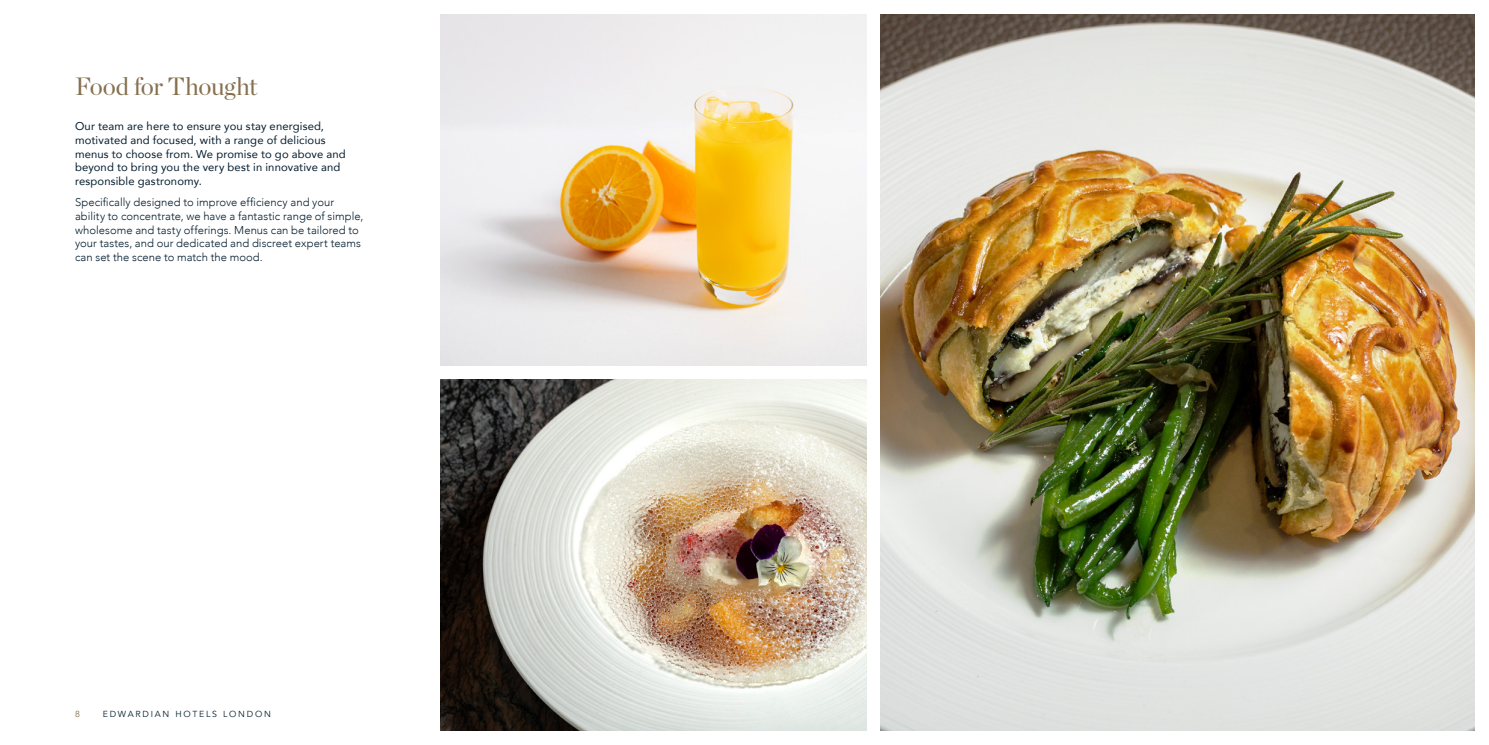
<style>
.page{position:relative;width:1489px;height:745px;background:#fff}
.page>*{position:absolute;margin:0;border:0;box-sizing:border-box;transform-origin:0 0}
.t1{font:25px "Chronicle Display";letter-spacing:-.015em;color:#85704e}
.t2{font:300 11.25px/13.8px "Avenir";letter-spacing:.005em;color:#031c2d}
.t3{font:11.25px/13.8px "Avenir";letter-spacing:.01em;color:#031c2d}
.t4{font:8.75px "Avenir";letter-spacing:.2em;color:#031c2d}
.t5{font:8.75px "Avenir";color:#85704e}
</style>
<div class="page">
<img style="left:440px;top:14px;width:426px;height:351px">
<img style="left:440px;top:379px;width:426px;height:351px">
<img style="left:880px;top:14px;width:594px;height:716px">
<h1 class="t1" style="left:75px;top:67px;width:184px">Food for Thought</h1>
<p class="t3" style="left:75px;top:119px;width:272px">Our team are here to ensure you stay energised, motivated and focused, with a range of delicious menus to choose from. We promise to go above and beyond to bring you the very best in innovative and responsible gastronomy.</p>
<p class="t2" style="left:75px;top:195px;width:290px">Specifically designed to improve efficiency and your ability to concentrate, we have a fantastic range of simple, wholesome and tasty offerings. Menus can be tailored to your tastes, and our dedicated and discreet expert teams can set the scene to match the mood.</p>
<p class="t5" style="left:75px;top:708px;width:6px">8</p>
<p class="t4" style="left:103px;top:708px;width:170px">EDWARDIAN HOTELS LONDON</p>
</div>
